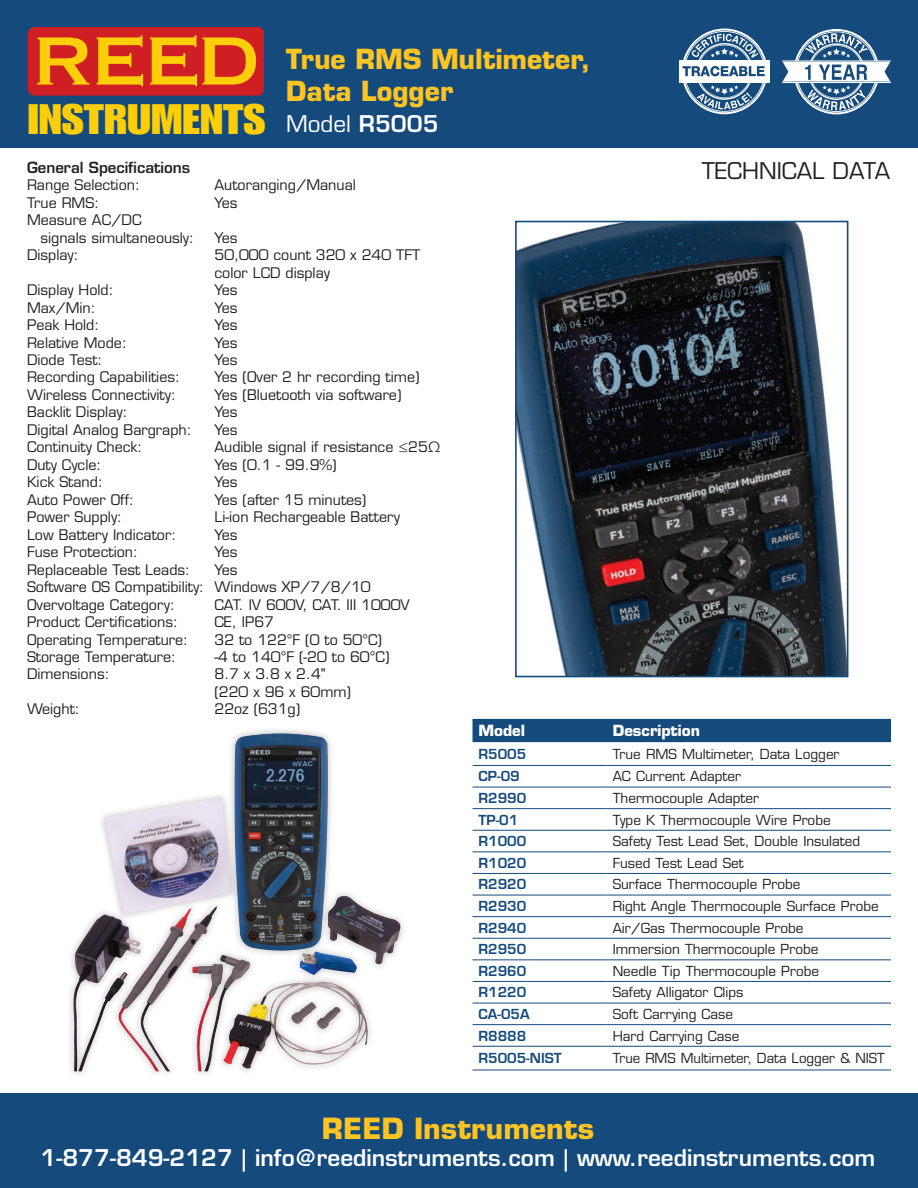
<style>
.page{position:relative;width:918px;height:1188px;background:#fff}
.page>*{position:absolute;margin:0;border:0;box-sizing:border-box;transform-origin:0 0}
.t1{font:41.7px "Impact LT Std";color:#fece08;scale:1.19 1}
.t2{font:41.7px "Impact LT Std";color:#231f20;scale:1.19 1}
.t3{font:700 28.5px "Eurostile LT Std";color:#fec422}
.t4{font:700 27px/32.4px "Eurostile LT Std";color:#fec422}
.t5{font:600 22.5px "Eurostile LT Std";color:#fff}
.t6{font:22.5px "Eurostile LT Std";color:#231f20}
.t7{font:22.5px "Eurostile LT Std";color:#fff}
.t8{font:600 15px "Eurostile LT Std";color:#231f20}
.t9{font:700 15px "Eurostile LT Std";color:#fff}
.t10{font:14.25px/17.4px "Eurostile LT Std";color:#231f20}
.t11{font:13.5px "Eurostile LT Std";color:#231f20}
.t12{font:600 13.5px "Eurostile LT Std";color:#144a7c}
.s1{font-weight:600}
</style>
<div class="page">
<div style="left:0;top:0;width:918px;height:148px;background:#144a7c"></div>
<svg style="left:782px;top:29px;width:109px;height:85px"></svg>
<div style="left:28px;top:27px;width:236px;height:69px;background:#d01e25;border-radius:6px"></div>
<svg style="left:37px;top:37px;width:52px;height:48px"></svg>
<svg style="left:97px;top:35px;width:46px;height:51px"></svg>
<svg style="left:150px;top:35px;width:106px;height:51px"></svg>
<div style="left:472px;top:719px;width:419px;height:23px;background:#144a7c"></div>
<hr style="left:472px;top:765px;width:135px;height:1px;background:#144a7c">
<hr style="left:607px;top:765px;width:284px;height:1px;background:#144a7c">
<hr style="left:472px;top:787px;width:135px;height:1px;background:#144a7c">
<hr style="left:607px;top:787px;width:284px;height:1px;background:#144a7c">
<hr style="left:472px;top:808px;width:135px;height:1px;background:#144a7c">
<hr style="left:607px;top:808px;width:284px;height:1px;background:#144a7c">
<hr style="left:472px;top:830px;width:135px;height:1px;background:#144a7c">
<hr style="left:607px;top:830px;width:284px;height:1px;background:#144a7c">
<hr style="left:472px;top:851px;width:135px;height:1px;background:#144a7c">
<hr style="left:607px;top:851px;width:284px;height:1px;background:#144a7c">
<hr style="left:472px;top:873px;width:135px;height:1px;background:#144a7c">
<hr style="left:607px;top:873px;width:284px;height:1px;background:#144a7c">
<hr style="left:472px;top:895px;width:135px;height:1px;background:#144a7c">
<hr style="left:607px;top:895px;width:284px;height:1px;background:#144a7c">
<hr style="left:472px;top:916px;width:135px;height:1px;background:#144a7c">
<hr style="left:607px;top:916px;width:284px;height:1px;background:#144a7c">
<hr style="left:472px;top:938px;width:135px;height:1px;background:#144a7c">
<hr style="left:607px;top:938px;width:284px;height:1px;background:#144a7c">
<hr style="left:472px;top:959px;width:135px;height:1px;background:#144a7c">
<hr style="left:607px;top:959px;width:284px;height:1px;background:#144a7c">
<hr style="left:472px;top:981px;width:135px;height:1px;background:#144a7c">
<hr style="left:607px;top:981px;width:284px;height:1px;background:#144a7c">
<hr style="left:472px;top:1003px;width:135px;height:1px;background:#144a7c">
<hr style="left:607px;top:1003px;width:284px;height:1px;background:#144a7c">
<hr style="left:472px;top:1024px;width:135px;height:1px;background:#144a7c">
<hr style="left:607px;top:1024px;width:284px;height:1px;background:#144a7c">
<hr style="left:472px;top:1046px;width:135px;height:1px;background:#144a7c">
<hr style="left:607px;top:1046px;width:284px;height:1px;background:#144a7c">
<hr style="left:472px;top:1070px;width:135px;height:1px;background:#144a7c">
<hr style="left:607px;top:1070px;width:284px;height:1px;background:#144a7c">
<img style="left:518px;top:224px;width:327px;height:450px">
<div style="left:515px;top:221px;width:333px;height:456px;border:2px solid #144a7c"></div>
<div style="left:66px;top:726px;width:341px;height:352px;background:#231f20;opacity:.3"></div>
<img style="left:104px;top:733px;width:297px;height:338px">
<svg style="left:683px;top:83px;width:83px;height:31px"></svg>
<div style="left:679px;top:62px;width:91px;height:19px;background:#fff"></div>
<hr style="left:679px;top:60px;width:91px;height:1px;background:#fff">
<hr style="left:679px;top:82px;width:91px;height:1px;background:#fff">
<svg style="left:682px;top:29px;width:84px;height:47px"></svg>
<div style="left:0;top:1094px;width:918px;height:94px;background:#144a7c"></div>
<h1 class="t1" style="left:28px;top:95px;width:201px">INSTRUMENTS</h1>
<h3 class="t4" style="left:286px;top:43px;width:306px">True RMS Multimeter,<br>Data Logger</h3>
<h3 class="t7" style="left:286px;top:110px;width:154px">Model <span class="s1">R5005</span></h3>
<p class="t8" style="left:27px;top:158px;width:165px">General Specifications</p>
<p class="t10" style="left:27px;top:176px;width:114px">Range Selection:</p>
<p class="t10" style="left:215px;top:176px;width:143px">Autoranging/Manual</p>
<p class="t10" style="left:27px;top:194px;width:74px">True RMS:</p>
<p class="t10" style="left:215px;top:194px;width:25px">Yes</p>
<p class="t10" style="left:40px;top:211px;width:155px;text-indent:-13px">Measure AC/DC<br>signals simultaneously:</p>
<p class="t10" style="left:215px;top:229px;width:25px">Yes</p>
<p class="t10" style="left:27px;top:246px;width:53px">Display:</p>
<p class="t10" style="left:215px;top:246px;width:207px">50,000 count 320 x 240 TFT color LCD display</p>
<p class="t10" style="left:27px;top:281px;width:88px">Display Hold:</p>
<p class="t10" style="left:215px;top:281px;width:25px">Yes</p>
<p class="t10" style="left:27px;top:299px;width:70px">Max/Min:</p>
<p class="t10" style="left:215px;top:299px;width:25px">Yes</p>
<p class="t10" style="left:27px;top:316px;width:74px">Peak Hold:</p>
<p class="t10" style="left:215px;top:316px;width:25px">Yes</p>
<p class="t10" style="left:27px;top:334px;width:101px">Relative Mode:</p>
<p class="t10" style="left:215px;top:334px;width:25px">Yes</p>
<p class="t10" style="left:27px;top:351px;width:77px">Diode Test:</p>
<p class="t10" style="left:215px;top:351px;width:25px">Yes</p>
<p class="t10" style="left:27px;top:369px;width:154px">Recording Capabilities:</p>
<p class="t10" style="left:215px;top:369px;width:207px">Yes (Over 2 hr recording time)</p>
<p class="t10" style="left:27px;top:386px;width:150px">Wireless Connectivity:</p>
<p class="t10" style="left:215px;top:386px;width:188px">Yes (Bluetooth via software)</p>
<p class="t10" style="left:27px;top:404px;width:102px">Backlit Display:</p>
<p class="t10" style="left:215px;top:404px;width:25px">Yes</p>
<p class="t10" style="left:27px;top:421px;width:166px">Digital Analog Bargraph:</p>
<p class="t10" style="left:215px;top:421px;width:25px">Yes</p>
<p class="t10" style="left:27px;top:439px;width:117px">Continuity Check:</p>
<p class="t10" style="left:215px;top:439px;width:228px">Audible signal if resistance ≤25Ω</p>
<p class="t10" style="left:27px;top:456px;width:76px">Duty Cycle:</p>
<p class="t10" style="left:215px;top:456px;width:124px">Yes (0.1 - 99.9%)</p>
<p class="t10" style="left:27px;top:473px;width:78px">Kick Stand:</p>
<p class="t10" style="left:215px;top:473px;width:25px">Yes</p>
<p class="t10" style="left:27px;top:491px;width:108px">Auto Power Off:</p>
<p class="t10" style="left:215px;top:491px;width:153px">Yes (after 15 minutes)</p>
<p class="t10" style="left:27px;top:508px;width:97px">Power Supply:</p>
<p class="t10" style="left:215px;top:508px;width:187px">Li-ion Rechargeable Battery</p>
<p class="t10" style="left:27px;top:526px;width:151px">Low Battery Indicator:</p>
<p class="t10" style="left:215px;top:526px;width:25px">Yes</p>
<p class="t10" style="left:27px;top:543px;width:113px">Fuse Protection:</p>
<p class="t10" style="left:215px;top:543px;width:25px">Yes</p>
<p class="t10" style="left:27px;top:561px;width:165px">Replaceable Test Leads:</p>
<h1 class="t2" style="left:28px;top:249px;width:201px">INSTRUMENTS</h1>
<p class="t10" style="left:27px;top:561px;width:345px;text-indent:188px">Yes<br>Software OS Compatibility: Windows XP/7/8/10<br>Overvoltage Category:</p>
<p class="t10" style="left:215px;top:596px;width:197px">CAT. IV 600V, CAT. III 1000V</p>
<p class="t10" style="left:27px;top:613px;width:153px">Product Certifications:</p>
<p class="t10" style="left:215px;top:613px;width:61px">CE, IP67</p>
<p class="t10" style="left:27px;top:631px;width:163px">Operating Temperature:</p>
<p class="t10" style="left:215px;top:631px;width:169px">32 to 122°F (0 to 50°C)</p>
<p class="t10" style="left:27px;top:648px;width:151px">Storage Temperature:</p>
<p class="t10" style="left:215px;top:648px;width:176px">-4 to 140°F (-20 to 60°C)</p>
<p class="t10" style="left:27px;top:666px;width:84px">Dimensions:</p>
<p class="t10" style="left:215px;top:666px;width:138px">8.7 x 3.8 x 2.4" (220 x 96 x 60mm)</p>
<p class="t10" style="left:27px;top:701px;width:54px">Weight:</p>
<p class="t10" style="left:215px;top:701px;width:87px">22oz (631g)</p>
<h3 class="t6" style="left:702px;top:157px;width:190px">TECHNICAL DATA</h3>
<p class="t9" style="left:478px;top:721px;width:48px">Model</p>
<p class="t9" style="left:613px;top:721px;width:89px">Description</p>
<p class="t12" style="left:478px;top:745px;width:49px">R5005</p>
<p class="t11" style="left:613px;top:746px;width:228px">True RMS Multimeter, Data Logger</p>
<p class="t12" style="left:478px;top:768px;width:43px">CP-09</p>
<p class="t11" style="left:613px;top:768px;width:130px">AC Current Adapter</p>
<p class="t12" style="left:478px;top:790px;width:49px">R2990</p>
<p class="t11" style="left:613px;top:790px;width:148px">Thermocouple Adapter</p>
<p class="t12" style="left:478px;top:811px;width:41px">TP-01</p>
<p class="t11" style="left:613px;top:811px;width:219px">Type K Thermocouple Wire Probe</p>
<p class="t12" style="left:478px;top:833px;width:49px">R1000</p>
<p class="t11" style="left:613px;top:833px;width:249px">Safety Test Lead Set, Double Insulated</p>
<p class="t12" style="left:478px;top:854px;width:49px">R1020</p>
<p class="t11" style="left:613px;top:855px;width:133px">Fused Test Lead Set</p>
<p class="t12" style="left:478px;top:876px;width:49px">R2920</p>
<p class="t11" style="left:613px;top:876px;width:189px">Surface Thermocouple Probe</p>
<p class="t12" style="left:478px;top:898px;width:49px">R2930</p>
<p class="t11" style="left:613px;top:898px;width:268px">Right Angle Thermocouple Surface Probe</p>
<p class="t12" style="left:478px;top:919px;width:49px">R2940</p>
<p class="t11" style="left:613px;top:919px;width:192px">Air/Gas Thermocouple Probe</p>
<p class="t12" style="left:478px;top:941px;width:49px">R2950</p>
<p class="t11" style="left:613px;top:941px;width:207px">Immersion Thermocouple Probe</p>
<p class="t12" style="left:478px;top:962px;width:49px">R2960</p>
<p class="t11" style="left:613px;top:963px;width:208px">Needle Tip Thermocouple Probe</p>
<p class="t12" style="left:478px;top:984px;width:49px">R1220</p>
<p class="t11" style="left:613px;top:984px;width:132px">Safety Alligator Clips</p>
<p class="t12" style="left:478px;top:1006px;width:53px">CA-05A</p>
<p class="t11" style="left:613px;top:1006px;width:122px">Soft Carrying Case</p>
<p class="t12" style="left:478px;top:1027px;width:49px">R8888</p>
<p class="t11" style="left:613px;top:1027px;width:128px">Hard Carrying Case</p>
<p class="t12" style="left:478px;top:1050px;width:85px">R5005-NIST</p>
<p class="t11" style="left:613px;top:1050px;width:274px">True RMS Multimeter, Data Logger &amp; NIST</p>
<h2 class="t3" style="left:322px;top:1111px;width:274px">REED Instruments</h2>
<h3 class="t5" style="left:41px;top:1144px;width:836px">1-877-849-2127 | info@reedinstruments.com | www.reedinstruments.com</h3>
</div>
